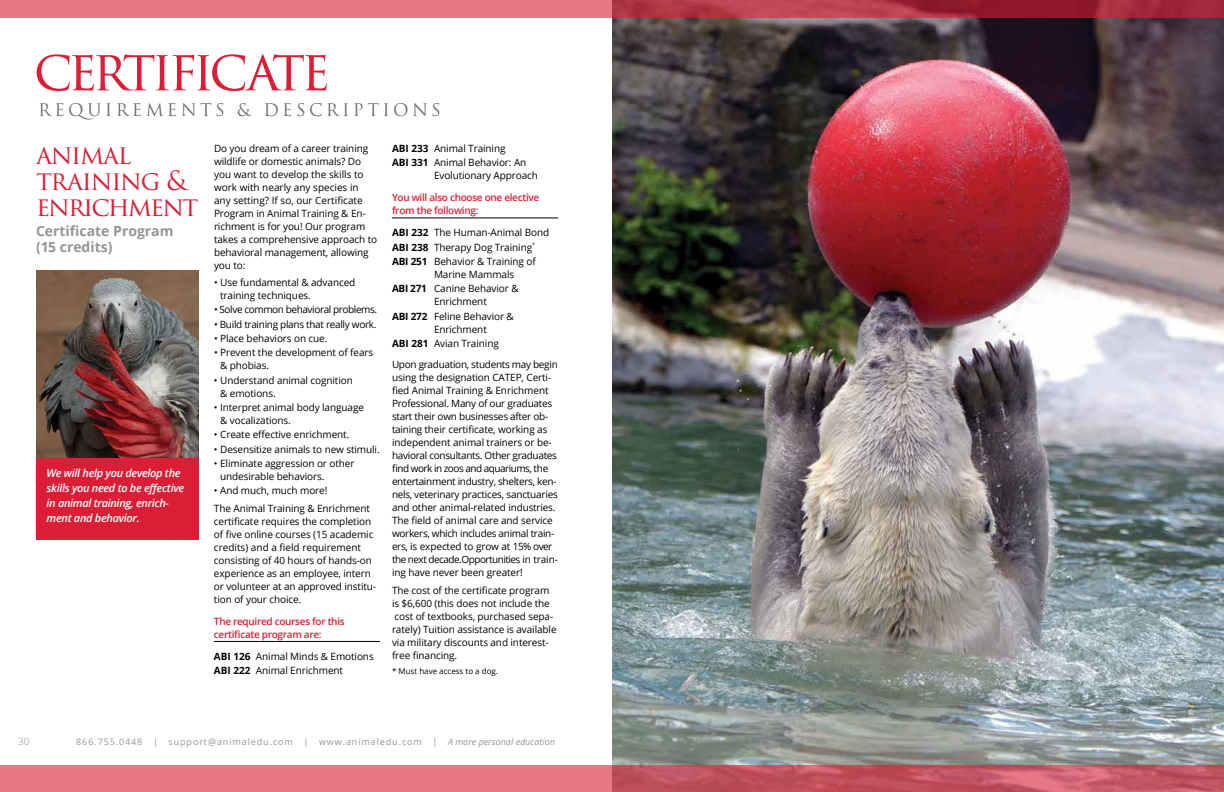
<style>
.page{position:relative;width:1224px;height:792px;background:#fff}
.page>*{position:absolute;margin:0;border:0;box-sizing:border-box;transform-origin:0 0}
.t1{font:55px "Trajan Pro 3";letter-spacing:-.09em;color:#db1e36}
.t2{font:26px/26px "Trajan Pro 3";letter-spacing:-.05em;color:#db1e36}
.t3{font:17px "Trajan Pro 3";letter-spacing:.2em;color:#6d6e71}
.t4{font:700 14px/16px "Open Sans";color:#939598}
.t5{font:italic 600 11px/15px "Open Sans";letter-spacing:-.03em;color:#fff}
.t6{font:10px/13px "Open Sans";letter-spacing:-.01em;color:#000}
.t7{font:600 10px/13px "Open Sans";letter-spacing:-.03em;color:#db1e36}
.t8{font:10px "Open Sans";letter-spacing:-.03em;color:#000}
.t9{font:10px "Open Sans";letter-spacing:-.04em;color:#000}
.t10{font:300 10px "Open Sans";color:#939598}
.t11{font:9px "Open Sans";letter-spacing:.1em;color:#939598}
.t12{font:8px "Open Sans";color:#000}
.s1{font-weight:700}
.s2{font-style:italic}
</style>
<div class="page">
<hr style="left:214px;top:641px;width:166px;height:1px;background:#000">
<hr style="left:392px;top:218px;width:166px;height:1px;background:#000">
<img style="left:612px;top:18px;width:612px;height:747px">
<svg style="left:0;top:765px;width:1224px;height:27px;background:#d66674"></svg>
<svg style="left:0;top:0;width:1224px;height:18px;background:#c75463"></svg>
<div style="left:36px;top:455px;width:163px;height:85px;background:#db1e36"></div>
<img style="left:36px;top:271px;width:163px;height:186px">
<h1 class="t1" style="left:34px;top:33px;width:298px">certificate</h1>
<h3 class="t3" style="left:38px;top:98px;width:404px">REQUIREMENTS &amp; DESCRIPTIONS</h3>
<h2 class="t2" style="left:36px;top:142px;width:164px">animal training &amp; enrichment</h2>
<h3 class="t4" style="left:36px;top:223px;width:139px">Certificate Program (15 credits)</h3>
<p class="t5" style="left:47px;top:466px;width:139px">We will help you develop the skills you need to be effective in animal training, enrich&shy;ment and behavior.</p>
<p class="t6" style="left:214px;top:141px;width:165px">Do you dream of a career training wildlife or domestic animals? Do you want to develop the skills to work with nearly any species in any setting? If so, our Certificate<br>Program in Animal Training &amp; En&shy;richment is for you! Our program takes a comprehensive approach to behavioral management, allowing you to:</p>
<p class="t6" style="left:220px;top:276px;width:137px;text-indent:-6px">• Use fundamental &amp; advanced training techniques.</p>
<p class="t9" style="left:214px;top:303px;width:165px">• Solve common behavioral problems.</p>
<p class="t8" style="left:214px;top:317px;width:164px">• Build training plans that really work.</p>
<p class="t6" style="left:214px;top:332px;width:115px">• Place behaviors on cue.</p>
<p class="t6" style="left:220px;top:346px;width:155px;text-indent:-6px">• Prevent the development of fears &amp; phobias.</p>
<p class="t6" style="left:220px;top:373px;width:134px;text-indent:-6px">• Understand animal cognition &amp; emotions.</p>
<p class="t6" style="left:220px;top:401px;width:145px;text-indent:-6px">• Interpret animal body language &amp; vocalizations.</p>
<p class="t6" style="left:214px;top:428px;width:137px">• Create effective enrichment.</p>
<p class="t6" style="left:214px;top:442px;width:167px">• Desensitize animals to new stimuli.</p>
<p class="t6" style="left:220px;top:456px;width:136px;text-indent:-6px">• Eliminate aggression or other undesirable behaviors.</p>
<p class="t6" style="left:214px;top:482px;width:158px;line-height:17.5px">• And much, much more!<br>The Animal Training &amp; Enrichment</p>
<p class="t6" style="left:214px;top:514px;width:164px">certificate requires the completion of five online courses (15 academic credits) and a field requirement consisting of 40 hours of hands-on experience as an employee, intern or volunteer at an approved institu&shy;tion of your choice.</p>
<p class="t7" style="left:214px;top:614px;width:132px">The required courses for this certificate program are:</p>
<p class="t6" style="left:214px;top:649px;width:161px;line-height:14.4px"><span class="s1">ABI 126</span> Animal Minds &amp; Emotions<br><span class="s1">ABI 222</span> Animal Enrichment</p>
<p class="t6" style="left:392px;top:141px;width:136px;line-height:14.4px"><span class="s1">ABI 233</span> Animal Training<br><span class="s1">ABI 331</span> Animal Behavior: An</p>
<p class="t6" style="left:434px;top:169px;width:105px">Evolutionary Approach</p>
<p class="t7" style="left:392px;top:191px;width:149px">You will also choose one elective from the following:</p>
<p class="t6" style="left:392px;top:225px;width:159px;line-height:14.4px"><span class="s1">ABI 232</span> The Human-Animal Bond<br><span class="s1">ABI 238</span> Therapy Dog Training<sup>*<br></sup><span class="s1">ABI 251</span> Behavior &amp; Training of</p>
<p class="t6" style="left:392px;top:267px;width:128px;line-height:14.4px;text-indent:42px">Marine Mammals<br><span class="s1">ABI 271</span> Canine Behavior &amp;</p>
<p class="t6" style="left:392px;top:294px;width:123px;line-height:14.4px;text-indent:42px">Enrichment<br><span class="s1">ABI 272</span> Feline Behavior &amp;</p>
<p class="t6" style="left:392px;top:322px;width:108px;line-height:14.4px;text-indent:42px">Enrichment<br><span class="s1">ABI 281</span> Avian Training</p>
<p class="t6" style="left:392px;top:358px;width:167px">Upon graduation, students may begin using the designation CATEP, Certi&shy;fied Animal Training &amp; Enrichment Professional. Many of our graduates start their own businesses after ob&shy;taining their certificate, working as independent animal trainers or be&shy;havioral consultants. Other graduates find work in zoos and aquariums, the entertainment industry, shelters, ken&shy;nels, veterinary practices, sanctuaries and other animal-related industries.<br>The field of animal care and service workers, which includes animal train&shy;ers, is expected to grow at 15% over the next decade.Opportunities in train&shy;ing have never been greater!</p>
<p class="t6" style="left:392px;top:583px;width:166px">The cost of the certificate program is $6,600 (this does not include the cost of textbooks, purchased sepa&shy;rately) Tuition assistance is available via military discounts and interest&shy;free financing.</p>
<p class="t12" style="left:392px;top:666px;width:108px">* Must have access to a dog.</p>
<p class="t10" style="left:18px;top:735px;width:13px">30</p>
<p class="t11" style="left:76px;top:736px;width:480px">866.755.0448 | support@animaledu.com | www.animaledu.com | <span class="s2">A more personal education</span></p>
</div>
